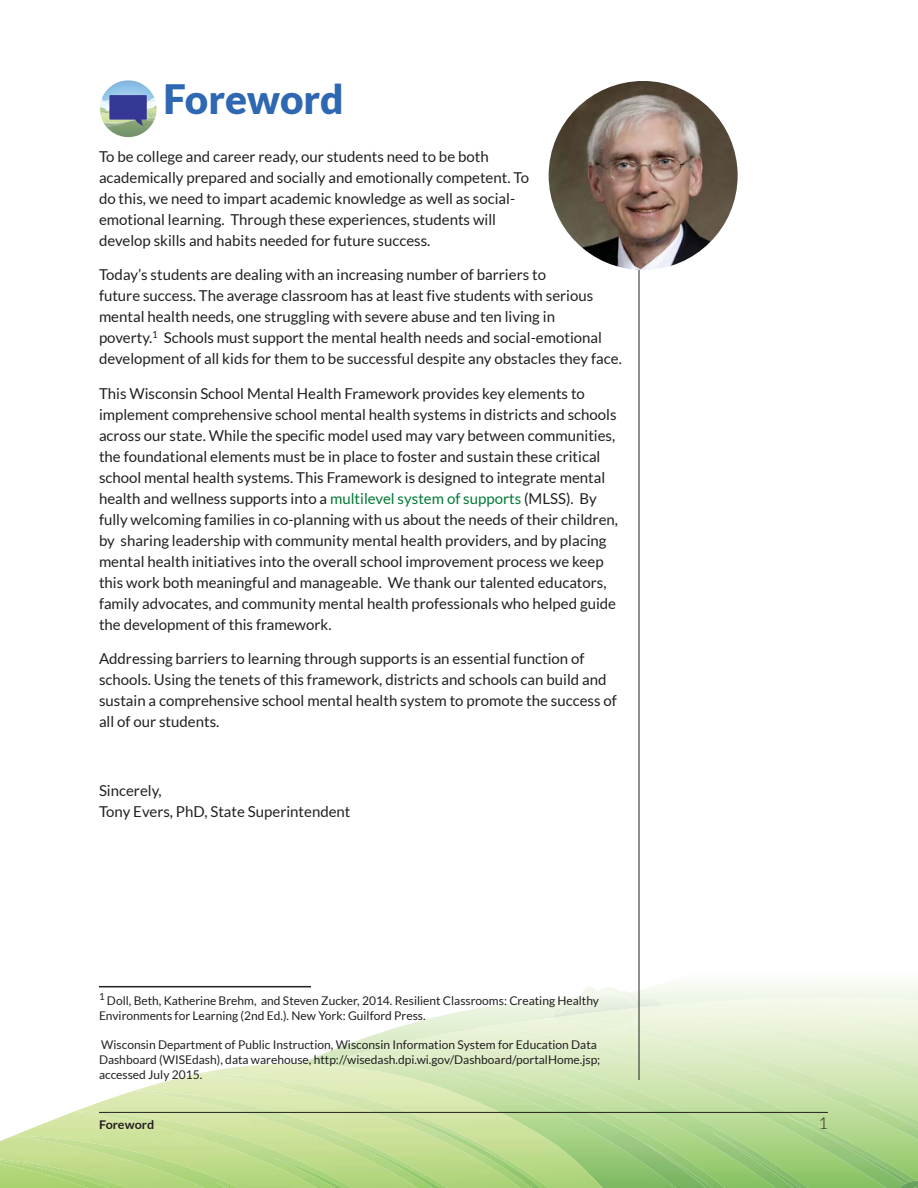
<style>
.page{position:relative;width:918px;height:1188px;background:#fff}
.page>*{position:absolute;margin:0;border:0;box-sizing:border-box;transform-origin:0 0}
.t1{font:900 40.5px "Lato";color:#2e67b2}
.t2{font:300 16.5px "Lato";color:#231f20}
.t3{font:15px/21px "Lato";color:#231f20}
.t4{font:12px/15px "Lato";color:#231f20}
.t5{font:700 12px "Lato";color:#231f20;scale:1.05 1}
.s1{color:#007a35}
</style>
<div class="page">
<img style="left:300px;top:1047px;width:39px;height:17px">
<img style="left:584px;top:986px;width:80px;height:12px">
<img style="left:575px;top:990px;width:60px;height:8px">
<img style="left:339px;top:998px;width:579px;height:183px">
<img style="left:0;top:1064px;width:346px;height:95px">
<img style="left:554px;top:1005px;width:110px;height:24px">
<img style="left:0;top:1161px;width:13px;height:27px">
<img style="left:13px;top:1136px;width:62px;height:52px">
<img style="left:75px;top:1111px;width:59px;height:77px">
<img style="left:134px;top:1091px;width:66px;height:97px">
<img style="left:200px;top:1073px;width:146px;height:115px">
<img style="left:323px;top:1133px;width:23px;height:55px">
<img style="left:272px;top:1157px;width:71px;height:31px">
<img style="left:215px;top:1182px;width:14px;height:6px">
<img style="left:800px;top:998px;width:118px;height:4px">
<div style="left:708px;top:1002px;width:210px;height:8px;background:#f2f8e7"></div>
<div style="left:620px;top:1010px;width:298px;height:16px;background:#eef5e0"></div>
<img style="left:620px;top:1010px;width:35px;height:3px">
<img style="left:622px;top:1026px;width:296px;height:113px">
<svg style="left:541px;top:1019px;width:15px;height:2px"></svg>
<img style="left:555px;top:1020px;width:67px;height:9px">
<img style="left:474px;top:1029px;width:443px;height:159px">
<img style="left:402px;top:1043px;width:406px;height:145px">
<img style="left:346px;top:1057px;width:360px;height:131px">
<img style="left:866px;top:1102px;width:52px;height:26px">
<img style="left:781px;top:1114px;width:129px;height:70px">
<img style="left:712px;top:1132px;width:88px;height:56px">
<img style="left:644px;top:1143px;width:69px;height:45px">
<img style="left:644px;top:1143px;width:46px;height:32px">
<img style="left:900px;top:1181px;width:18px;height:7px">
<hr style="left:639px;top:81px;width:1px;height:999px;background:#231f20">
<hr style="left:99px;top:1112px;width:729px;height:1px;background:#231f20">
<svg style="left:100px;top:80px;width:57px;height:57px"></svg>
<img style="left:549px;top:81px;width:189px;height:189px;border-radius:50%">
<hr style="left:99px;top:986px;width:212px;height:1px;background:#231f20">
<h1 class="t1" style="left:164px;top:74px;width:182px">Foreword</h1>
<p class="t3" style="left:99px;top:145px;width:432px">To be college and career ready, our students need to be both academically prepared and socially and emotionally competent. To do this, we need to impart academic knowledge as well as social&shy;emotional learning. Through these experiences, students will develop skills and habits needed for future success.</p>
<p class="t3" style="left:99px;top:264px;width:524px">Today’s students are dealing with an increasing number of barriers to<br>future success. The average classroom has at least five students with serious mental health needs, one struggling with severe abuse and ten living in<br>poverty.<sup>1</sup> Schools must support the mental health needs and social-emotional development of all kids for them to be successful despite any obstacles they face.</p>
<p class="t3" style="left:99px;top:382px;width:521px">This Wisconsin School Mental Health Framework provides key elements to implement comprehensive school mental health systems in districts and schools across our state. While the specific model used may vary between communities, the foundational elements must be in place to foster and sustain these critical school mental health systems. This Framework is designed to integrate mental health and wellness supports into a <span class="s1">multilevel system of supports</span> (MLSS). By fully welcoming families in co-planning with us about the needs of their children, by sharing leadership with community mental health providers, and by placing mental health initiatives into the overall school improvement process we keep this work both meaningful and manageable. We thank our talented educators, family advocates, and community mental health professionals who helped guide the development of this framework.</p>
<p class="t3" style="left:99px;top:648px;width:519px">Addressing barriers to learning through supports is an essential function of schools. Using the tenets of this framework, districts and schools can build and sustain a comprehensive school mental health system to promote the success of all of our students.</p>
<p class="t3" style="left:99px;top:780px;width:253px">Sincerely,<br>Tony Evers, PhD, State Superintendent</p>
<p class="t4" style="left:99px;top:993px;width:502px"><sup>1</sup> Doll, Beth, Katherine Brehm, and Steven Zucker, 2014. Resilient Classrooms: Creating Healthy<br>Environments for Learning (2nd Ed.). New York: Guilford Press.</p>
<p class="t4" style="left:99px;top:1037px;width:503px">Wisconsin Department of Public Instruction, Wisconsin Information System for Education Data<br>Dashboard (WISEdash), data warehouse, http://wisedash.dpi.wi.gov/Dashboard/portalHome.jsp; accessed July 2015.</p>
<p class="t5" style="left:99px;top:1117px;width:54px">Foreword</p>
<p class="t2" style="left:818px;top:1113px;width:11px">1</p>
</div>
